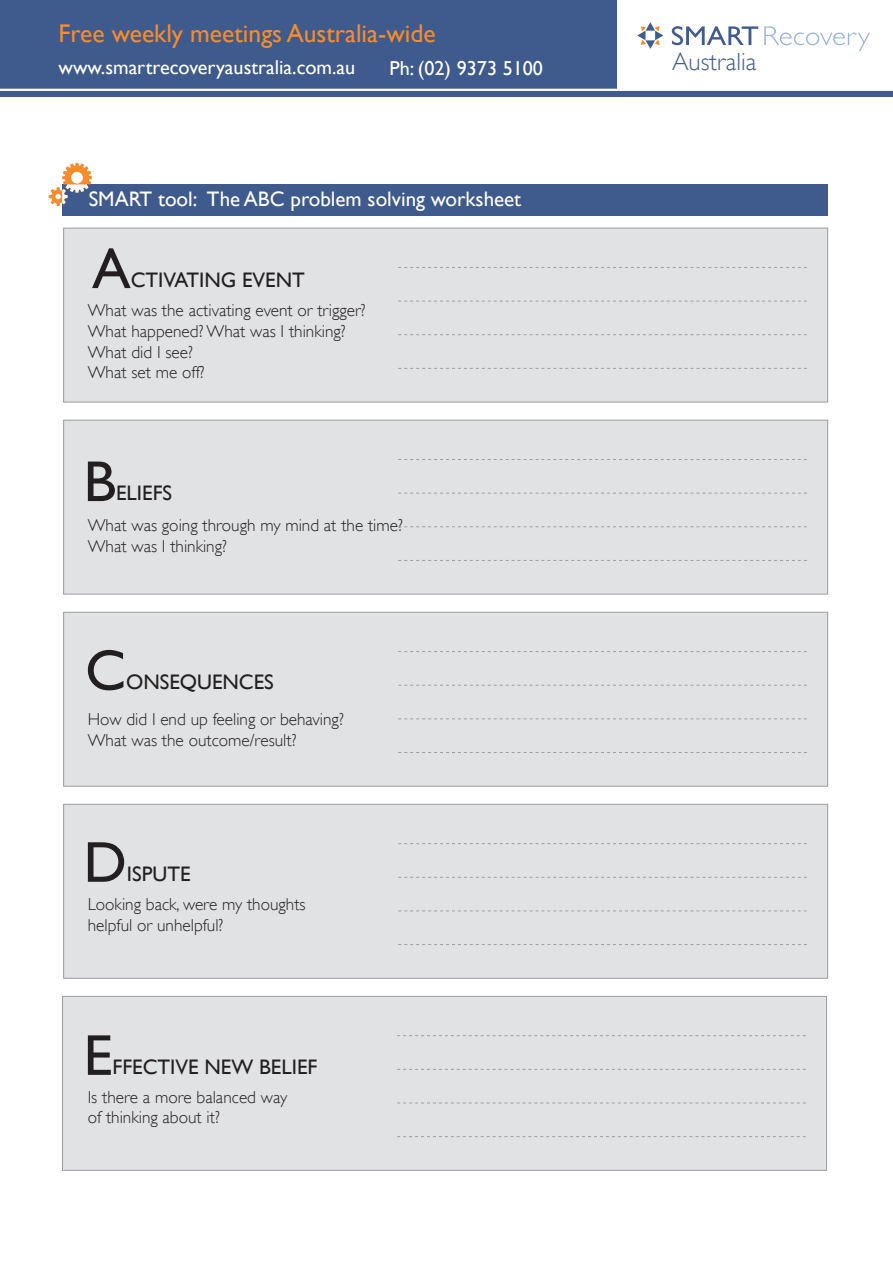
<style>
.page{position:relative;width:893px;height:1263px;background:#fff}
.page>*{position:absolute;margin:0;border:0;box-sizing:border-box;transform-origin:0 0}
.t1{font:57.9px "Gill Sans";color:#231f20}
.t2{font:25.65px "Gill Sans";color:#f68c2c}
.t3{font:300 24.75px "Gill Sans";color:#3f5d8f}
.t4{font:21px "Gill Sans";color:#231f20}
.t5{font:21px "Gill Sans";color:#fff}
.t6{font:20.25px "Gill Sans";color:#fff}
.t7{font:300 17.25px "Gill Sans";color:#231f20}
</style>
<div class="page">
<div style="left:62px;top:184px;width:766px;height:32px;background:#3f5a8c"></div>
<svg style="left:49px;top:163px;width:43px;height:43px"></svg>
<div style="left:63px;top:228px;width:765px;height:174px;background:#e1e2e4;border:1px solid #9b9da0"></div>
<svg style="left:398px;top:301px;width:409px;height:1px"></svg>
<svg style="left:398px;top:334px;width:409px;height:1px"></svg>
<svg style="left:398px;top:368px;width:409px;height:1px"></svg>
<svg style="left:398px;top:267px;width:409px;height:1px"></svg>
<div style="left:63px;top:420px;width:765px;height:174px;background:#e1e2e4;border:1px solid #9b9da0"></div>
<svg style="left:398px;top:493px;width:409px;height:1px"></svg>
<svg style="left:398px;top:526px;width:409px;height:1px"></svg>
<svg style="left:398px;top:560px;width:409px;height:1px"></svg>
<svg style="left:398px;top:459px;width:409px;height:1px"></svg>
<div style="left:63px;top:612px;width:765px;height:174px;background:#e1e2e4;border:1px solid #9b9da0"></div>
<svg style="left:398px;top:685px;width:409px;height:1px"></svg>
<svg style="left:398px;top:718px;width:409px;height:1px"></svg>
<svg style="left:398px;top:752px;width:409px;height:1px"></svg>
<svg style="left:398px;top:651px;width:409px;height:1px"></svg>
<div style="left:63px;top:804px;width:765px;height:175px;background:#e1e2e4;border:1px solid #9b9da0"></div>
<svg style="left:398px;top:877px;width:409px;height:1px"></svg>
<svg style="left:398px;top:910px;width:409px;height:1px"></svg>
<svg style="left:398px;top:944px;width:409px;height:1px"></svg>
<svg style="left:398px;top:843px;width:409px;height:1px"></svg>
<div style="left:62px;top:996px;width:765px;height:175px;background:#e1e2e4;border:1px solid #9b9da0"></div>
<svg style="left:397px;top:1069px;width:409px;height:1px"></svg>
<svg style="left:397px;top:1102px;width:409px;height:1px"></svg>
<svg style="left:397px;top:1136px;width:409px;height:1px"></svg>
<svg style="left:397px;top:1035px;width:409px;height:1px"></svg>
<div style="left:0;top:0;width:893px;height:97px;background:#3f5a8c"></div>
<hr style="left:0;top:89px;width:893px;height:2px;background:#fff">
<div style="left:617px;top:0;width:276px;height:90px;background:#fff"></div>
<svg style="left:637px;top:22px;width:26px;height:27px"></svg>
<svg style="left:672px;top:26px;width:86px;height:19px"></svg>
<svg style="left:764px;top:26px;width:106px;height:25px"></svg>
<p class="t2" style="left:59px;top:18px;width:379px">Free weekly meetings Australia-wide</p>
<p class="t6" style="left:59px;top:55px;width:298px">www.smartrecoveryaustralia.com.au</p>
<p class="t6" style="left:389px;top:56px;width:155px">Ph: (02) 9373 5100</p>
<p class="t5" style="left:89px;top:187px;width:434px">SMART tool: The ABC problem solving worksheet</p>
<p class="t1" style="left:92px;top:234px;width:40px">A</p>
<p class="t4" style="left:131px;top:267px;width:176px">CTIVATING EVENT</p>
<p class="t7" style="left:88px;top:301px;width:279px">What was the activating event or trigger?</p>
<p class="t7" style="left:88px;top:321px;width:259px">What happened? What was I thinking?</p>
<p class="t7" style="left:88px;top:342px;width:107px">What did I see?</p>
<p class="t7" style="left:88px;top:363px;width:118px">What set me off?</p>
<p class="t1" style="left:84px;top:447px;width:34px">B</p>
<p class="t4" style="left:116px;top:480px;width:58px">ELIEFS</p>
<p class="t7" style="left:88px;top:515px;width:317px">What was going through my mind at the time?</p>
<p class="t7" style="left:88px;top:536px;width:141px">What was I thinking?</p>
<p class="t1" style="left:85px;top:636px;width:43px">C</p>
<p class="t4" style="left:126px;top:669px;width:149px">ONSEQUENCES</p>
<p class="t7" style="left:88px;top:709px;width:257px">How did I end up feeling or behaving?</p>
<p class="t7" style="left:88px;top:730px;width:210px">What was the outcome/result?</p>
<p class="t1" style="left:83px;top:828px;width:45px">D</p>
<p class="t4" style="left:127px;top:861px;width:65px">ISPUTE</p>
<p class="t7" style="left:88px;top:894px;width:219px">Looking back, were my thoughts</p>
<p class="t7" style="left:88px;top:915px;width:137px">helpful or unhelpful?</p>
<p class="t1" style="left:84px;top:1021px;width:30px">E</p>
<p class="t4" style="left:112px;top:1054px;width:206px">FFECTIVE NEW BELIEF</p>
<p class="t7" style="left:88px;top:1087px;width:201px">Is there a more balanced way</p>
<p class="t7" style="left:88px;top:1108px;width:134px">of thinking about it?</p>
<p class="t3" style="left:672px;top:48px;width:86px">Australia</p>
</div>
